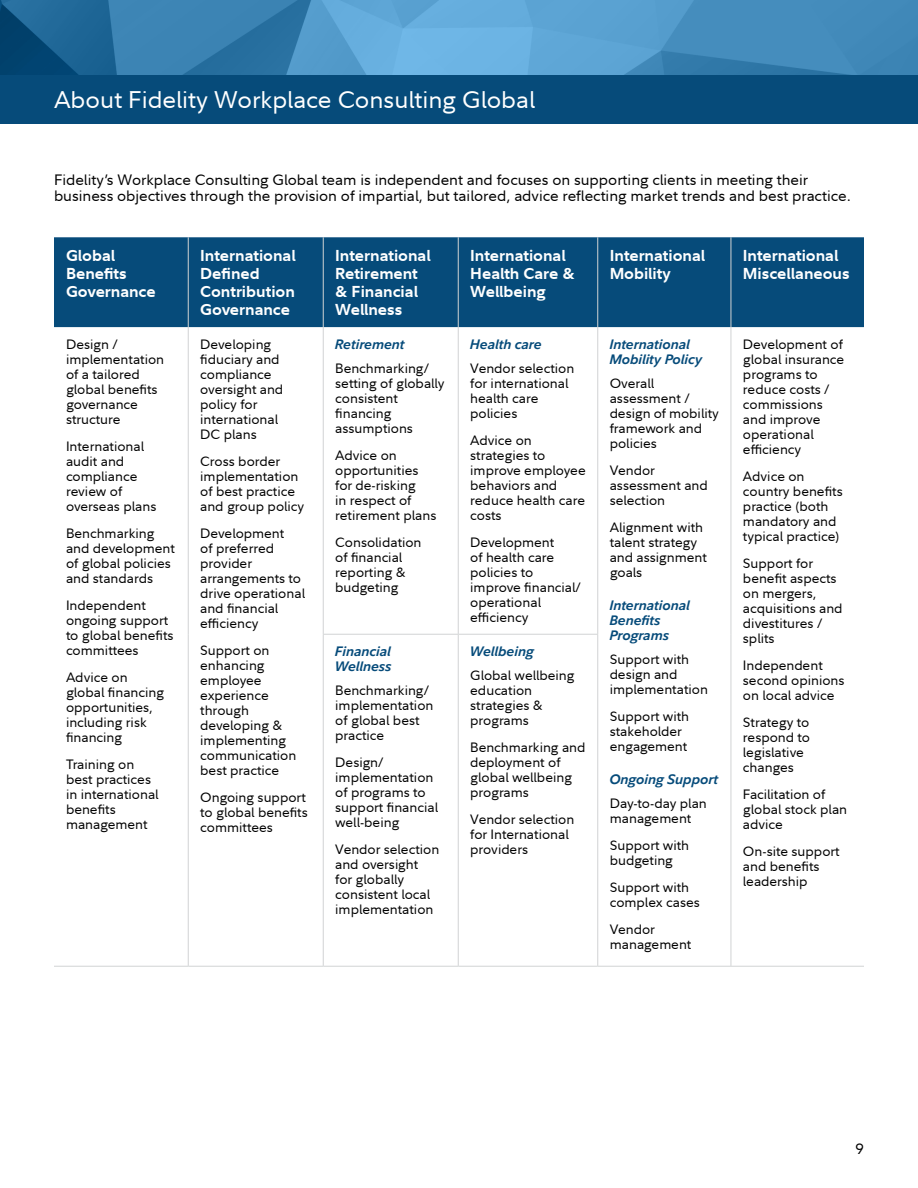
<style>
.page{position:relative;width:918px;height:1188px;background:#fff}
.page>*{position:absolute;margin:0;border:0;box-sizing:border-box;transform-origin:0 0}
.t1{font:24px "Fidelity Sans";color:#fff}
.t2{font:700 15.75px/18px "Fidelity Sans";color:#fff}
.t3{font:15px/16.5px "Fidelity Sans";color:#000}
.t4{font:13.5px/15px "Fidelity Sans";color:#000}
.t5{font:italic 700 13.5px/15px "Fidelity Sans";color:#064b7a}
</style>
<div class="page">
<div style="left:54px;top:237px;width:810px;height:90px;background:#064b7a"></div>
<hr style="left:188px;top:237px;width:1px;height:90px;background:#d1d3d4">
<hr style="left:188px;top:327px;width:1px;height:307px;background:#d1d3d4">
<hr style="left:188px;top:634px;width:1px;height:332px;background:#d1d3d4">
<hr style="left:323px;top:237px;width:1px;height:90px;background:#d1d3d4">
<hr style="left:458px;top:237px;width:1px;height:90px;background:#d1d3d4">
<hr style="left:597px;top:237px;width:1px;height:90px;background:#d1d3d4">
<hr style="left:731px;top:237px;width:1px;height:90px;background:#d1d3d4">
<hr style="left:323px;top:327px;width:1px;height:307px;background:#d1d3d4">
<hr style="left:458px;top:327px;width:1px;height:307px;background:#d1d3d4">
<hr style="left:597px;top:327px;width:1px;height:307px;background:#d1d3d4">
<hr style="left:731px;top:327px;width:1px;height:307px;background:#d1d3d4">
<hr style="left:731px;top:634px;width:1px;height:332px;background:#d1d3d4">
<hr style="left:323px;top:635px;width:1px;height:331px;background:#d1d3d4">
<hr style="left:458px;top:635px;width:1px;height:331px;background:#d1d3d4">
<hr style="left:597px;top:635px;width:1px;height:331px;background:#d1d3d4">
<hr style="left:54px;top:966px;width:134px;height:1px;background:#d1d3d4">
<hr style="left:188px;top:966px;width:135px;height:1px;background:#d1d3d4">
<hr style="left:598px;top:966px;width:133px;height:1px;background:#d1d3d4">
<hr style="left:731px;top:966px;width:133px;height:1px;background:#d1d3d4">
<hr style="left:323px;top:634px;width:135px;height:1px;background:#d1d3d4">
<hr style="left:458px;top:634px;width:140px;height:1px;background:#d1d3d4">
<hr style="left:323px;top:966px;width:135px;height:1px;background:#d1d3d4">
<hr style="left:458px;top:966px;width:140px;height:1px;background:#d1d3d4">
<img style="left:0;top:0;width:918px;height:76px">
<div style="left:0;top:76px;width:918px;height:48px;background:#064b7a"></div>
<h1 class="t1" style="left:54px;top:84px;width:483px">About Fidelity Workplace Consulting Global</h1>
<p class="t3" style="left:54px;top:171px;width:798px">Fidelity’s Workplace Consulting Global team is independent and focuses on supporting clients in meeting their business objectives through the provision of impartial, but tailored, advice reflecting market trends and best practice.</p>
<p class="t2" style="left:66px;top:246px;width:91px">Global<br>Benefits<br>Governance</p>
<p class="t2" style="left:200px;top:246px;width:97px">International<br>Defined<br>Contribution<br>Governance</p>
<p class="t2" style="left:335px;top:246px;width:97px">International<br>Retirement &amp; Financial<br>Wellness</p>
<p class="t2" style="left:470px;top:246px;width:106px">International<br>Health Care &amp;<br>Wellbeing</p>
<p class="t2" style="left:610px;top:246px;width:97px">International<br>Mobility</p>
<p class="t2" style="left:743px;top:246px;width:108px">International<br>Miscellaneous</p>
<p class="t4" style="left:66px;top:337px;width:100px">Design / implementation of a tailored global benefits governance structure</p>
<p class="t4" style="left:66px;top:439px;width:92px">International audit and compliance review of overseas plans</p>
<p class="t4" style="left:66px;top:526px;width:110px">Benchmarking and development of global policies and standards</p>
<p class="t4" style="left:66px;top:598px;width:109px">Independent ongoing support to global benefits committees</p>
<p class="t4" style="left:66px;top:670px;width:100px">Advice on global financing opportunities, including risk financing</p>
<p class="t4" style="left:66px;top:757px;width:94px">Training on best practices in international benefits management</p>
<p class="t4" style="left:743px;top:337px;width:103px">Development of global insurance programs to reduce costs / commissions and improve operational efficiency</p>
<p class="t4" style="left:743px;top:469px;width:101px">Advice on country benefits practice (both mandatory and typical practice)</p>
<p class="t4" style="left:743px;top:556px;width:101px">Support for benefit aspects on mergers, acquisitions and divestitures / splits</p>
<p class="t4" style="left:743px;top:658px;width:103px">Independent second opinions on local advice</p>
<p class="t4" style="left:743px;top:715px;width:69px">Strategy to respond to legislative changes</p>
<p class="t4" style="left:743px;top:787px;width:106px">Facilitation of global stock plan advice</p>
<p class="t4" style="left:743px;top:844px;width:98px">On-site support and benefits leadership</p>
<p class="t4" style="left:200px;top:337px;width:85px">Developing fiduciary and compliance oversight and policy for international<br>DC plans</p>
<p class="t4" style="left:200px;top:454px;width:106px">Cross border implementation of best practice and group policy</p>
<p class="t4" style="left:200px;top:526px;width:106px">Development<br>of preferred provider arrangements to drive operational and financial efficiency</p>
<p class="t4" style="left:200px;top:643px;width:98px">Support on enhancing employee experience through developing &amp; implementing communication best practice</p>
<p class="t4" style="left:200px;top:790px;width:109px">Ongoing support to global benefits committees</p>
<p class="t5" style="left:610px;top:337px;width:95px">International<br>Mobility Policy</p>
<p class="t4" style="left:610px;top:376px;width:111px">Overall assessment / design of mobility framework and policies</p>
<p class="t4" style="left:610px;top:463px;width:100px">Vendor assessment and selection</p>
<p class="t4" style="left:610px;top:520px;width:99px">Alignment with talent strategy and assignment goals</p>
<p class="t5" style="left:610px;top:598px;width:82px">International<br>Benefits<br>Programs</p>
<p class="t4" style="left:610px;top:652px;width:100px">Support with design and implementation</p>
<p class="t4" style="left:610px;top:709px;width:81px">Support with stakeholder engagement</p>
<p class="t5" style="left:610px;top:772px;width:110px">Ongoing Support</p>
<p class="t4" style="left:610px;top:796px;width:99px">Day-to-day plan management</p>
<p class="t4" style="left:610px;top:838px;width:81px">Support with budgeting</p>
<p class="t4" style="left:610px;top:880px;width:92px">Support with complex cases</p>
<p class="t4" style="left:610px;top:922px;width:83px">Vendor management</p>
<p class="t5" style="left:335px;top:337px;width:71px">Retirement</p>
<p class="t4" style="left:335px;top:361px;width:111px">Benchmarking/ setting of globally consistent financing assumptions</p>
<p class="t4" style="left:335px;top:448px;width:103px">Advice on opportunities for de-risking<br>in respect of retirement plans</p>
<p class="t4" style="left:335px;top:535px;width:88px">Consolidation of financial reporting &amp; budgeting</p>
<p class="t5" style="left:470px;top:337px;width:73px">Health care</p>
<p class="t4" style="left:470px;top:361px;width:106px">Vendor selection for international health care policies</p>
<p class="t4" style="left:470px;top:433px;width:117px">Advice on strategies to improve employee behaviors and reduce health care costs</p>
<p class="t4" style="left:470px;top:535px;width:112px">Development<br>of health care policies to improve financial/ operational efficiency</p>
<p class="t5" style="left:470px;top:644px;width:65px">Wellbeing</p>
<p class="t4" style="left:470px;top:668px;width:106px">Global wellbeing education strategies &amp; programs</p>
<p class="t4" style="left:470px;top:740px;width:117px">Benchmarking and deployment of global wellbeing programs</p>
<p class="t4" style="left:470px;top:812px;width:106px">Vendor selection for International providers</p>
<p class="t5" style="left:335px;top:644px;width:58px">Financial<br>Wellness</p>
<p class="t4" style="left:335px;top:683px;width:100px">Benchmarking/ implementation of global best practice</p>
<p class="t4" style="left:335px;top:755px;width:104px">Design/ implementation of programs to support financial well-being</p>
<p class="t4" style="left:335px;top:842px;width:106px">Vendor selection and oversight<br>for globally consistent local implementation</p>
<p class="t3" style="left:856px;top:1140px;width:10px">9</p>
</div>
